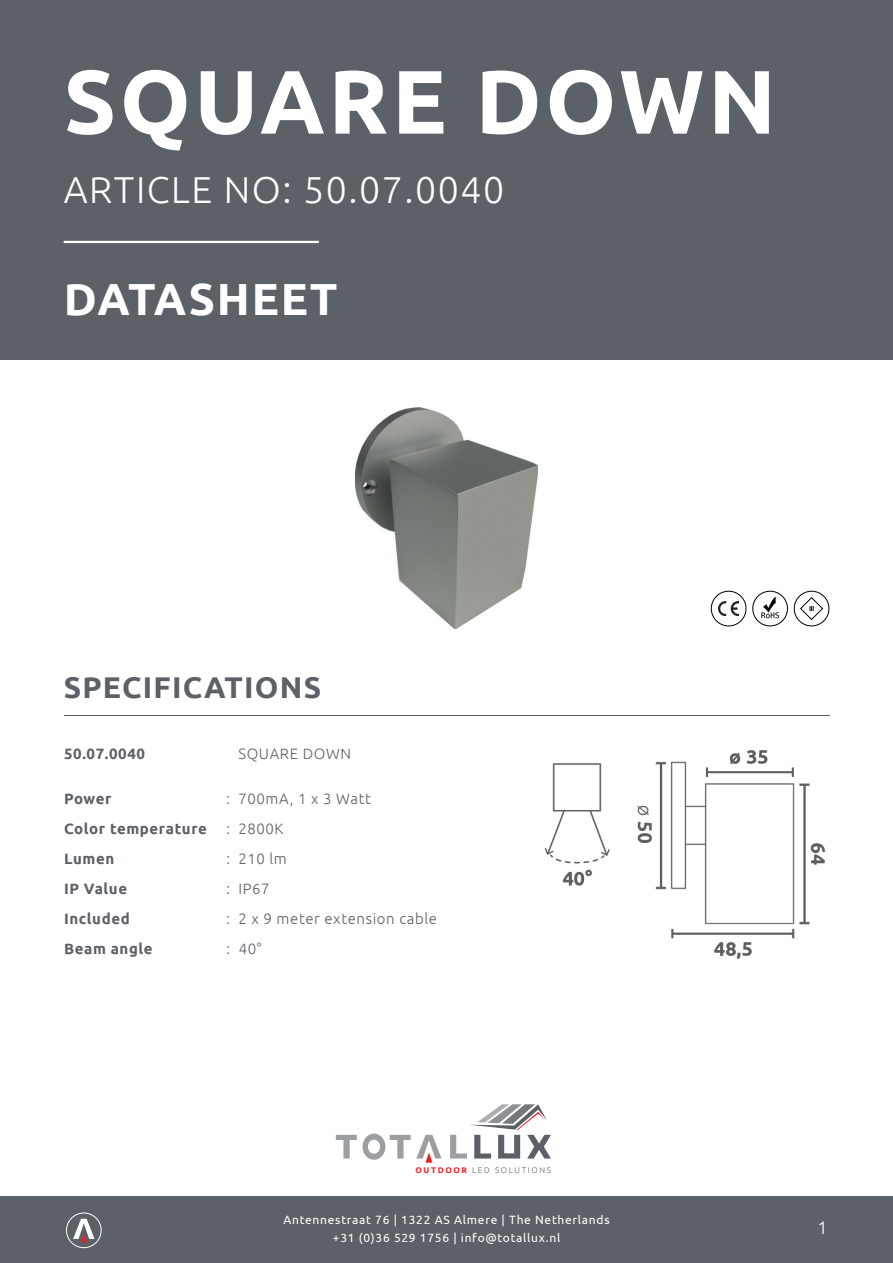
<style>
.page{position:relative;width:893px;height:1263px;background:#fff}
.page>*{position:absolute;margin:0;border:0;box-sizing:border-box;transform-origin:0 0}
.t1{font:700 90px "Ubuntu";letter-spacing:.04em;color:#fff}
.t2{font:700 45px "Ubuntu";letter-spacing:.04em;color:#fff}
.t3{font:300 37.5px "Ubuntu";letter-spacing:.04em;color:#fff}
.t4{font:700 30px "Ubuntu";letter-spacing:.04em;color:#5c6167}
.t5{font:300 18px "Ubuntu";color:#fff}
.t6{font:700 15px "Ubuntu";letter-spacing:.04em;color:#5c6167}
.t7{font:300 15px "Ubuntu";letter-spacing:.04em;color:#5c6167}
.t8{font:300 15px "Ubuntu";letter-spacing:.04em;color:#636366}
.t9{font:12px/18px "Ubuntu";letter-spacing:.06em;color:#fff;text-align:center}
.t10{font:300 8.25px "Ubuntu";letter-spacing:.2em;color:#636366}
.s1{font-weight:700;color:#ee1d23}
</style>
<div class="page">
<div style="left:0;top:0;width:893px;height:359px;background:#5c6167"></div>
<hr style="left:64px;top:241px;width:255px;height:2px;background:#fff">
<div style="left:0;top:1196px;width:893px;height:67px;background:#5c6167"></div>
<div style="left:66px;top:1212px;width:36px;height:36px;border:1px solid #fff;border-radius:50%"></div>
<svg style="left:73px;top:1219px;width:22px;height:23px"></svg>
<svg style="left:336px;top:1133px;width:106px;height:29px"></svg>
<svg style="left:450px;top:1104px;width:101px;height:54px"></svg>
<hr style="left:64px;top:715px;width:765px;height:1px;background:#5c6167">
<img style="left:718px;top:601px;width:20px;height:14px">
<div style="left:711px;top:591px;width:35px;height:35px;border:1px solid #000;border-radius:50%"></div>
<img style="left:756px;top:593px;width:28px;height:30px">
<div style="left:752px;top:591px;width:36px;height:35px;border:1px solid #000;border-radius:50%"></div>
<div style="left:794px;top:591px;width:35px;height:35px;border:1px solid #000;border-radius:50%"></div>
<svg style="left:800px;top:597px;width:23px;height:23px"></svg>
<img style="left:355px;top:408px;width:183px;height:221px">
<img style="left:544px;top:750px;width:282px;height:209px">
<h1 class="t1" style="left:64px;top:47px;width:714px">SQUARE DOWN</h1>
<h3 class="t3" style="left:64px;top:167px;width:442px">ARTICLE NO: 50.07.0040</h3>
<h2 class="t2" style="left:64px;top:271px;width:275px">DATASHEET</h2>
<h3 class="t4" style="left:64px;top:669px;width:259px">SPECIFICATIONS</h3>
<p class="t6" style="left:64px;top:744px;width:82px">50.07.0040</p>
<p class="t8" style="left:238px;top:744px;width:114px">SQUARE DOWN</p>
<p class="t6" style="left:64px;top:789px;width:49px">Power</p>
<p class="t7" style="left:226px;top:789px;width:146px">: 700mA, 1 x 3 Watt</p>
<p class="t6" style="left:64px;top:819px;width:144px">Color temperature</p>
<p class="t7" style="left:226px;top:819px;width:59px">: 2800K</p>
<p class="t6" style="left:64px;top:849px;width:52px">Lumen</p>
<p class="t7" style="left:226px;top:849px;width:62px">: 210 lm</p>
<p class="t6" style="left:64px;top:879px;width:65px">IP Value</p>
<p class="t7" style="left:226px;top:879px;width:45px">: IP67</p>
<p class="t6" style="left:64px;top:909px;width:67px">Included</p>
<p class="t7" style="left:226px;top:909px;width:212px">: 2 x 9 meter extension cable</p>
<p class="t6" style="left:64px;top:939px;width:90px">Beam angle</p>
<p class="t7" style="left:226px;top:939px;width:37px">: 40°</p>
<p class="t10" style="left:415px;top:1165px;width:137px"><span class="s1">OUTDOOR</span> LED SOLUTIONS</p>
<p class="t9" style="left:283px;top:1210px;width:328px">Antennestraat 76 | 1322 AS Almere | The Netherlands +31 (0)36 529 1756 | info@totallux.nl</p>
<h3 class="t5" style="left:817px;top:1217px;width:12px">1</h3>
</div>
